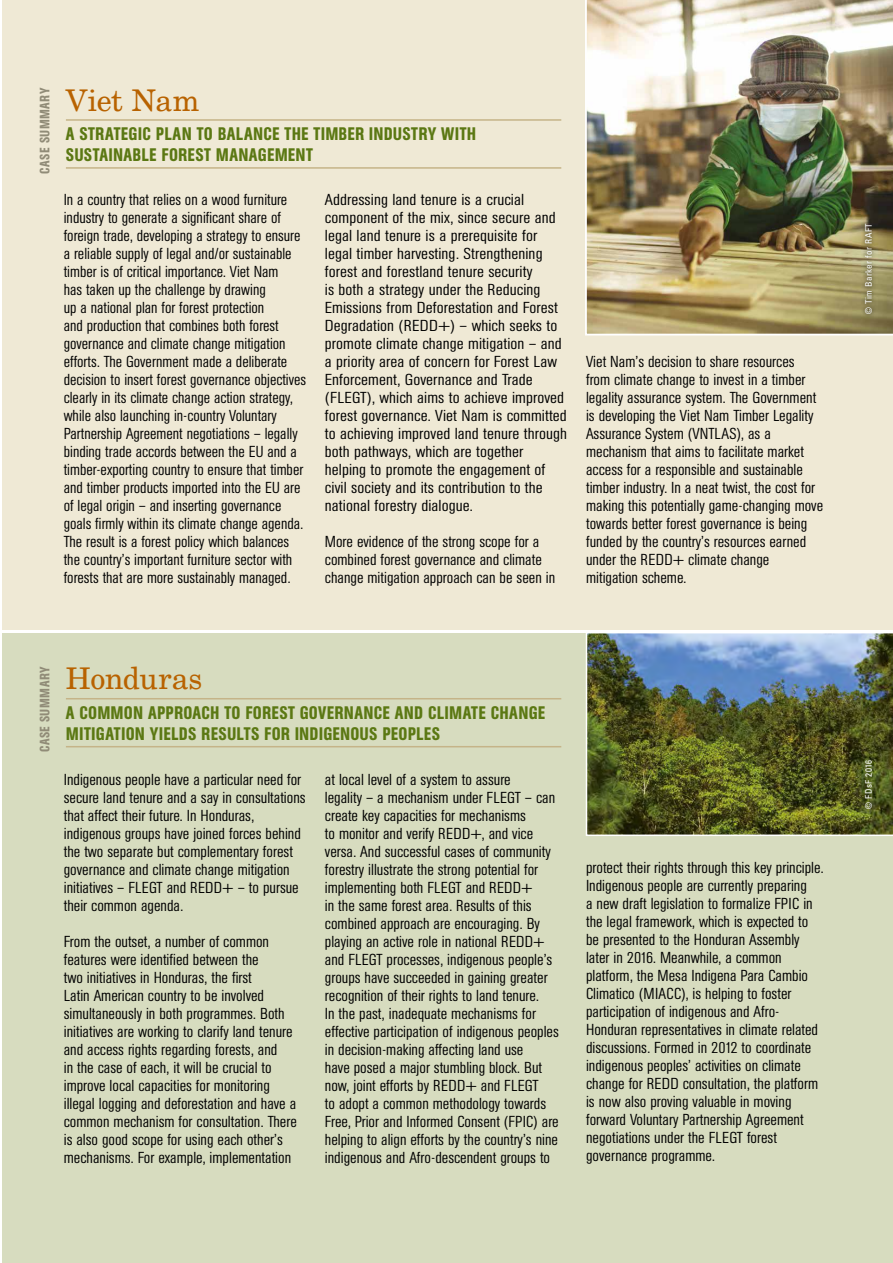
<style>
.page{position:relative;width:893px;height:1263px;background:#fff}
.page>*{position:absolute;margin:0;border:0;box-sizing:border-box;transform-origin:0 0}
.t1{font:30px "New Century Schlbk";letter-spacing:-.015em;color:#b86200}
.t2{font:500 18px/21px "AG Buch Condensed BQ";letter-spacing:.015em;color:#5b7813}
.t3{font:300 15.75px/18px "AG Buch Condensed BQ";color:#000;scale:1.1 1}
.t4{font:300 15.75px/18px "AG Buch Condensed BQ";color:#000;scale:1.08 1}
.t5{font:300 15.75px/18px "AG Buch Condensed BQ";color:#000;scale:1.17 1}
.t6{font:500 13.5px "AG Buch Condensed BQ";letter-spacing:.04em;color:#908b77}
.t7{font:condensed 9px "Univers LT Std";letter-spacing:.05em;color:#fff}
.s1{font-family:"Arial";font-stretch:normal}
</style>
<div class="page">
<div style="left:2px;top:0;width:891px;height:629px;background:#efe9d5"></div>
<div style="left:2px;top:634px;width:891px;height:629px;background:#d7dcbf"></div>
<hr style="left:66px;top:698px;width:495px;height:1px;background:#c5b488">
<hr style="left:66px;top:746px;width:495px;height:1px;background:#c5b488">
<hr style="left:66px;top:119px;width:495px;height:2px;background:#c5b488">
<hr style="left:66px;top:167px;width:495px;height:2px;background:#c5b488">
<img style="left:585px;top:0;width:308px;height:335px">
<img style="left:586px;top:633px;width:307px;height:203px">
<div style="left:860px;top:220px;width:16px;height:98px;background:#000;opacity:.75"></div>
<p class="t6" style="left:37px;top:174px;width:87px;rotate:-90deg">CASE SUMMARY</p>
<h1 class="t1" style="left:66px;top:82px;width:135px">Viet Nam</h1>
<p class="t2" style="left:66px;top:124px;width:412px">A STRATEGIC PLAN TO BALANCE THE TIMBER INDUSTRY WITH<br>SUSTAINABLE FOREST MANAGEMENT</p>
<p class="t4" style="left:64px;top:191px;width:226px">In a country that relies on a wood furniture industry to generate a significant share of foreign trade, developing a strategy to ensure a reliable supply of legal and/or sustainable timber is of critical importance. Viet Nam<br>has taken up the challenge by drawing<br>up a national plan for forest protection<br>and production that combines both forest governance and climate change mitigation efforts. The Government made a deliberate decision to insert forest governance objectives clearly in its climate change action strategy, while also launching in-country Voluntary Partnership Agreement negotiations – legally binding trade accords between the EU and a timber-exporting country to ensure that timber and timber products imported into the EU are of legal origin – and inserting governance goals firmly within its climate change agenda.<br>The result is a forest policy which balances the country’s important furniture sector with forests that are more sustainably managed.</p>
<p class="t5" style="left:325px;top:191px;width:208px">Addressing land tenure is a crucial component of the mix, since secure and legal land tenure is a prerequisite for legal timber harvesting. Strengthening forest and forestland tenure security<br>is both a strategy under the Reducing Emissions from Deforestation and Forest Degradation (REDD+) – which seeks to promote climate change mitigation – and a priority area of concern for Forest Law Enforcement, Governance and Trade (FLEGT), which aims to achieve improved forest governance. Viet Nam is committed to achieving improved land tenure through both pathways, which are together helping to promote the engagement of civil society and its contribution to the national forestry dialogue.</p>
<p class="t3" style="left:325px;top:533px;width:211px">More evidence of the strong scope for a combined forest governance and climate change mitigation approach can be seen in</p>
<p class="t3" style="left:586px;top:353px;width:217px">Viet Nam’s decision to share resources<br>from climate change to invest in a timber legality assurance system. The Government is developing the Viet Nam Timber Legality Assurance System (VNTLAS), as a mechanism that aims to facilitate market access for a responsible and sustainable timber industry. In a neat twist, the cost for making this potentially game-changing move towards better forest governance is being funded by the country’s resources earned under the REDD+ climate change mitigation scheme.</p>
<p class="t6" style="left:37px;top:752px;width:87px;rotate:-90deg">CASE SUMMARY</p>
<h1 class="t1" style="left:66px;top:660px;width:138px">Honduras</h1>
<p class="t2" style="left:66px;top:703px;width:481px">A COMMON APPROACH TO FOREST GOVERNANCE AND CLIMATE CHANGE<br>MITIGATION YIELDS RESULTS FOR INDIGENOUS PEOPLES</p>
<p class="t3" style="left:64px;top:771px;width:221px">Indigenous people have a particular need for secure land tenure and a say in consultations that affect their future. In Honduras, indigenous groups have joined forces behind the two separate but complementary forest governance and climate change mitigation initiatives – FLEGT and REDD+ – to pursue their common agenda.</p>
<p class="t3" style="left:64px;top:933px;width:213px">From the outset, a number of common features were identified between the<br>two initiatives in Honduras, the first<br>Latin American country to be involved simultaneously in both programmes. Both initiatives are working to clarify land tenure and access rights regarding forests, and<br>in the case of each, it will be crucial to improve local capacities for monitoring illegal logging and deforestation and have a common mechanism for consultation. There is also good scope for using each other’s mechanisms. For example, implementation</p>
<p class="t3" style="left:325px;top:771px;width:214px">at local level of a system to assure<br>legality – a mechanism under FLEGT – can create key capacities for mechanisms<br>to monitor and verify REDD+, and vice versa. And successful cases of community forestry illustrate the strong potential for implementing both FLEGT and REDD+<br>in the same forest area. Results of this combined approach are encouraging. By playing an active role in national REDD+ and FLEGT processes, indigenous people’s groups have succeeded in gaining greater recognition of their rights to land tenure.<br>In the past, inadequate mechanisms for effective participation of indigenous peoples in decision-making affecting land use<br>have posed a major stumbling block. But now, joint efforts by REDD+ and FLEGT<br>to adopt a common methodology towards Free, Prior and Informed Consent (FPIC) are helping to align efforts by the country’s nine indigenous and Afro-descendent groups to</p>
<p class="t3" style="left:586px;top:859px;width:217px">protect their rights through this key principle.<br>Indigenous people are currently preparing<br>a new draft legislation to formalize FPIC in the legal framework, which is expected to be presented to the Honduran Assembly later in 2016. Meanwhile, a common platform, the Mesa Indigena Para Cambio Climatico (MIACC), is helping to foster participation of indigenous and Afro-Honduran representatives in climate related discussions. Formed in 2012 to coordinate indigenous peoples’ activities on climate change for REDD consultation, the platform is now also proving valuable in moving forward Voluntary Partnership Agreement negotiations under the FLEGT forest governance programme.</p>
<p class="t7" style="left:863px;top:314px;width:92px;rotate:-90deg"><span class="s1">©</span> Tim Barker for RAFT</p>
<p class="t7" style="left:863px;top:809px;width:51px;rotate:-90deg"><span class="s1">©</span> FDsF 2016</p>
</div>
